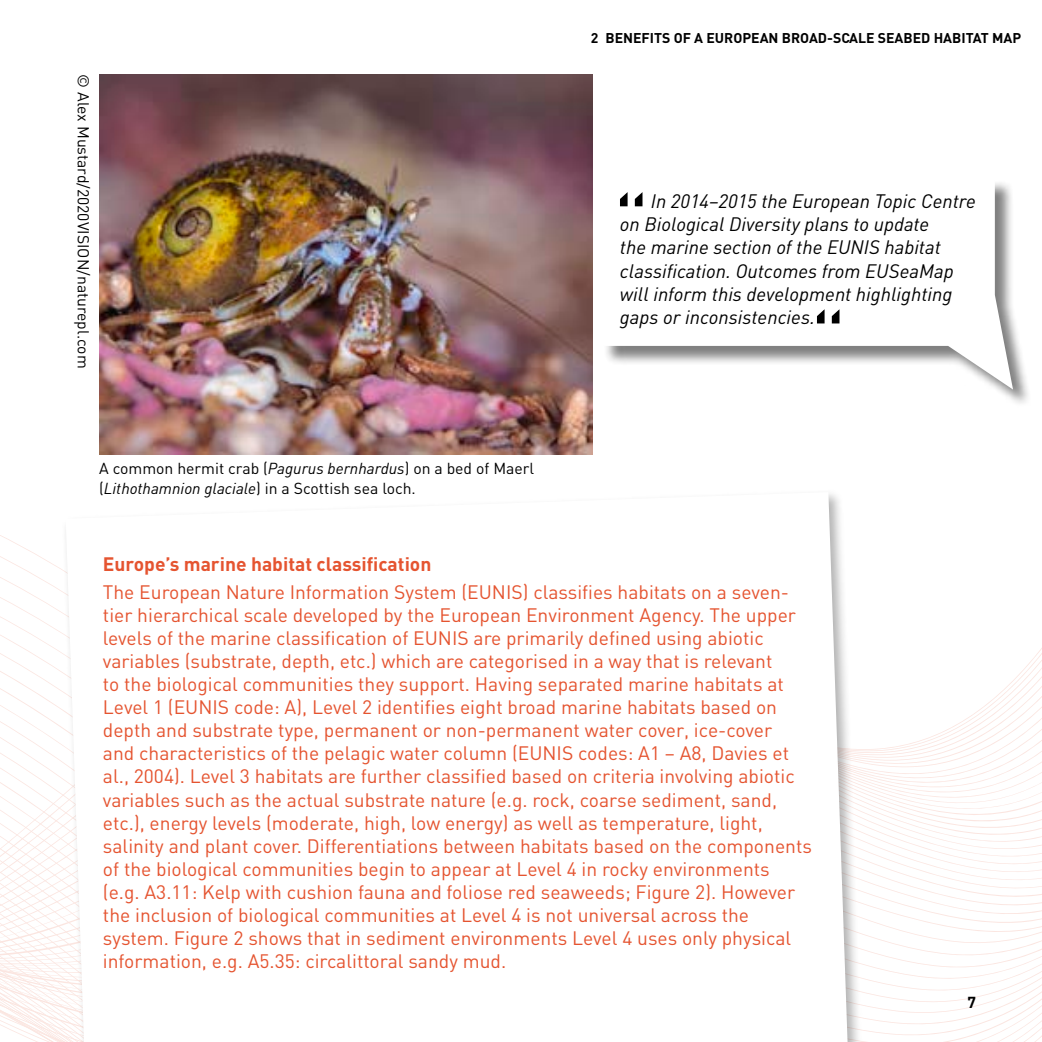
<style>
.page{position:relative;width:1042px;height:1042px;background:#fff}
.page>*{position:absolute;margin:0;border:0;box-sizing:border-box;transform-origin:0 0}
.t1{font:87.33px "DIN";color:#000}
.t2{font:19.25px/23.1px "DIN";color:#e55430}
.t3{font:italic 19.25px/23.1px "DIN";color:#000}
.t4{font:700 19.25px "DIN";color:#e55430}
.t5{font:15.75px/19.2px "DIN";color:#000}
.t6{font:700 15.75px "DIN";color:#000}
.t7{font:700 14px "DIN";color:#000}
.s1{font-style:italic}
</style>
<div class="page">
<img style="left:99px;top:74px;width:493px;height:89px">
<img style="left:0;top:176px;width:1042px;height:850px">
<div style="left:602px;top:179px;width:429px;height:229px;background:#000;opacity:.5"></div>
<svg style="left:602px;top:179px;width:411px;height:210px"></svg>
<div style="left:62px;top:488px;width:800px;height:554px;background:#000;opacity:.3"></div>
<svg style="left:66px;top:492px;width:781px;height:550px"></svg>
<p class="t5" style="left:93px;top:74px;width:296px;rotate:90deg">© Alex Mustard/2020VISION/naturepl.com</p>
<p class="t7" style="left:591px;top:29px;width:432px">2 BENEFITS OF A EUROPEAN BROAD-SCALE SEABED HABITAT MAP</p>
<p class="t1" style="left:612px;top:175px;width:39px">“</p>
<p class="t3" style="left:620px;top:189px;width:357px;text-indent:31px">In 2014–2015 the European Topic Centre on Biological Diversity plans to update<br>the marine section of the EUNIS habitat classification. Outcomes from EUSeaMap will inform this development highlighting gaps or inconsistencies.</p>
<p class="t1" style="left:809px;top:292px;width:39px">“</p>
<p class="t5" style="left:99px;top:459px;width:436px">A common hermit crab (<span class="s1">Pagurus bernhardus</span>) on a bed of Maerl (<span class="s1">Lithothamnion glaciale</span>) in a Scottish sea loch.</p>
<p class="t4" style="left:103px;top:551px;width:330px">Europe’s marine habitat classification</p>
<p class="t2" style="left:103px;top:580px;width:710px">The European Nature Information System (EUNIS) classifies habitats on a seven&shy;tier hierarchical scale developed by the European Environment Agency. The upper levels of the marine classification of EUNIS are primarily defined using abiotic variables (substrate, depth, etc.) which are categorised in a way that is relevant<br>to the biological communities they support. Having separated marine habitats at Level 1 (EUNIS code: A), Level 2 identifies eight broad marine habitats based on depth and substrate type, permanent or non-permanent water cover, ice-cover<br>and characteristics of the pelagic water column (EUNIS codes: A1 – A8, Davies et al., 2004). Level 3 habitats are further classified based on criteria involving abiotic variables such as the actual substrate nature (e.g. rock, coarse sediment, sand, etc.), energy levels (moderate, high, low energy) as well as temperature, light, salinity and plant cover. Differentiations between habitats based on the components of the biological communities begin to appear at Level 4 in rocky environments<br>(e.g. A3.11: Kelp with cushion fauna and foliose red seaweeds; Figure 2). However the inclusion of biological communities at Level 4 is not universal across the system. Figure 2 shows that in sediment environments Level 4 uses only physical information, e.g. A5.35: circalittoral sandy mud.</p>
<p class="t6" style="left:967px;top:992px;width:10px">7</p>
</div>
